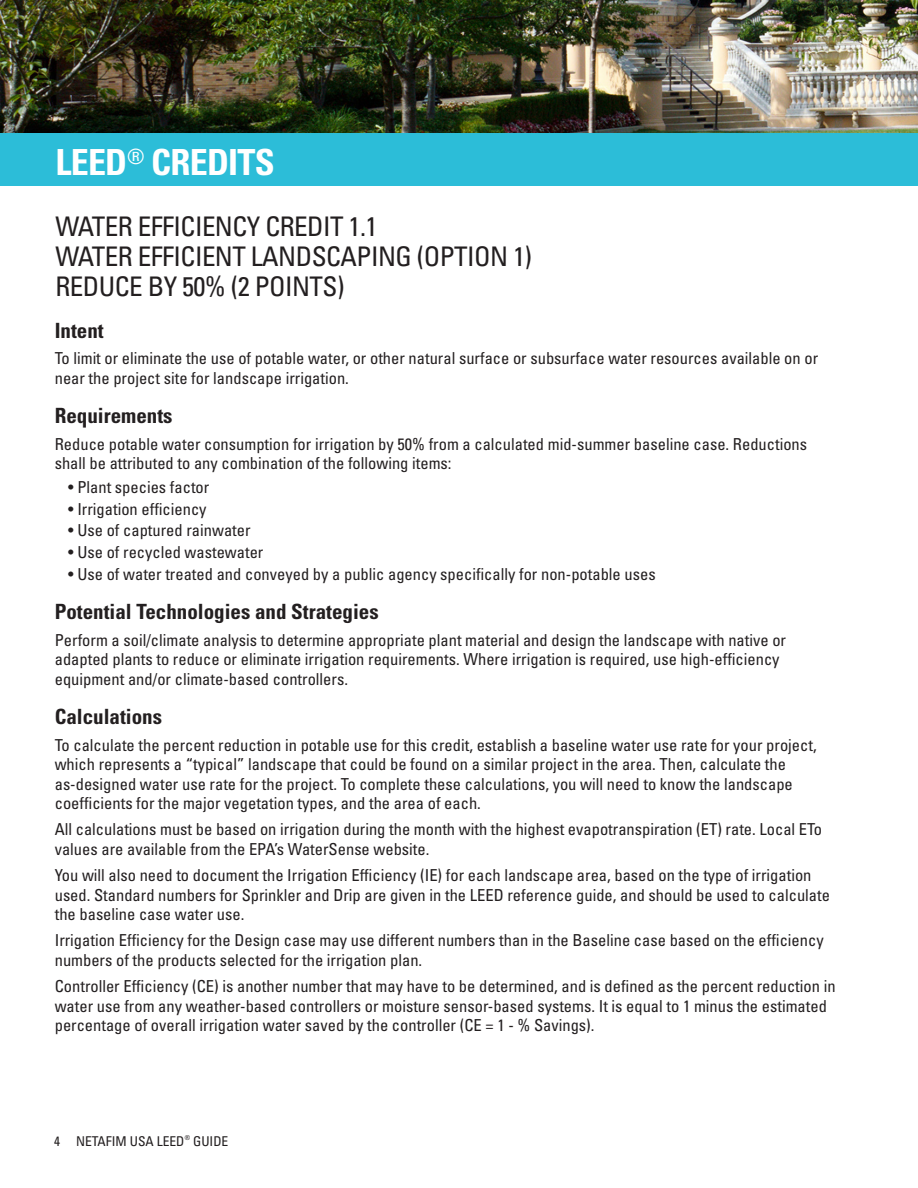
<style>
.page{position:relative;width:918px;height:1188px;background:#fff}
.page>*{position:absolute;margin:0;border:0;box-sizing:border-box;transform-origin:0 0}
.t1{font:700 condensed 36px "Univers LT Std";letter-spacing:-.02em;color:#fff}
.t2{font:condensed 27px "Univers LT Std";letter-spacing:-.02em;color:#231f20}
.t3{font:700 condensed 21px "Univers LT Std";color:#231f20}
.t4{font:condensed 16.5px/19.5px "Univers LT Std";color:#231f20}
.t5{font:condensed 13.5px "Univers LT Std";color:#231f20}
</style>
<div class="page">
<img style="left:0;top:0;width:918px;height:134px">
<div style="left:0;top:134px;width:918px;height:52px;background:#2cbdd8"></div>
<p class="t1" style="left:56px;top:140px;width:221px">LEED<sup>®</sup> CREDITS</p>
<p class="t2" style="left:56px;top:209px;width:323px">WATER EFFICIENCY CREDIT 1.1</p>
<p class="t2" style="left:56px;top:239px;width:478px">WATER EFFICIENT LANDSCAPING (OPTION 1)</p>
<p class="t2" style="left:56px;top:269px;width:291px">REDUCE BY 50% (2 POINTS)</p>
<p class="t3" style="left:55px;top:318px;width:51px">Intent</p>
<p class="t4" style="left:55px;top:348px;width:765px">To limit or eliminate the use of potable water, or other natural surface or subsurface water resources available on or near the project site for landscape irrigation.</p>
<p class="t3" style="left:55px;top:403px;width:119px">Requirements</p>
<p class="t4" style="left:55px;top:434px;width:754px">Reduce potable water consumption for irrigation by 50% from a calculated mid-summer baseline case. Reductions shall be attributed to any combination of the following items:</p>
<p class="t4" style="left:68px;top:477px;width:143px">• Plant species factor</p>
<p class="t4" style="left:68px;top:499px;width:140px">• Irrigation efficiency</p>
<p class="t4" style="left:68px;top:520px;width:184px">• Use of captured rainwater</p>
<p class="t4" style="left:68px;top:542px;width:197px">• Use of recycled wastewater</p>
<p class="t4" style="left:68px;top:564px;width:589px">• Use of water treated and conveyed by a public agency specifically for non-potable uses</p>
<p class="t3" style="left:55px;top:599px;width:325px">Potential Technologies and Strategies</p>
<p class="t4" style="left:55px;top:630px;width:733px">Perform a soil/climate analysis to determine appropriate plant material and design the landscape with native or adapted plants to reduce or eliminate irrigation requirements. Where irrigation is required, use high-efficiency equipment and/or climate-based controllers.</p>
<p class="t3" style="left:55px;top:704px;width:109px">Calculations</p>
<p class="t4" style="left:55px;top:735px;width:763px">To calculate the percent reduction in potable use for this credit, establish a baseline water use rate for your project, which represents a “typical” landscape that could be found on a similar project in the area. Then, calculate the as-designed water use rate for the project. To complete these calculations, you will need to know the landscape coefficients for the major vegetation types, and the area of each.</p>
<p class="t4" style="left:55px;top:819px;width:769px">All calculations must be based on irrigation during the month with the highest evapotranspiration (ET) rate. Local ETo values are available from the EPA’s WaterSense website.</p>
<p class="t4" style="left:55px;top:865px;width:777px">You will also need to document the Irrigation Efficiency (IE) for each landscape area, based on the type of irrigation used. Standard numbers for Sprinkler and Drip are given in the LEED reference guide, and should be used to calculate the baseline case water use.</p>
<p class="t4" style="left:55px;top:930px;width:770px">Irrigation Efficiency for the Design case may use different numbers than in the Baseline case based on the efficiency numbers of the products selected for the irrigation plan.</p>
<p class="t4" style="left:55px;top:976px;width:782px">Controller Efficiency (CE) is another number that may have to be determined, and is defined as the percent reduction in water use from any weather-based controllers or moisture sensor-based systems. It is equal to 1 minus the estimated percentage of overall irrigation water saved by the controller (CE = 1 - % Savings).</p>
<p class="t5" style="left:54px;top:1132px;width:176px">4 NETAFIM USA LEED<sup>®</sup> GUIDE</p>
</div>
